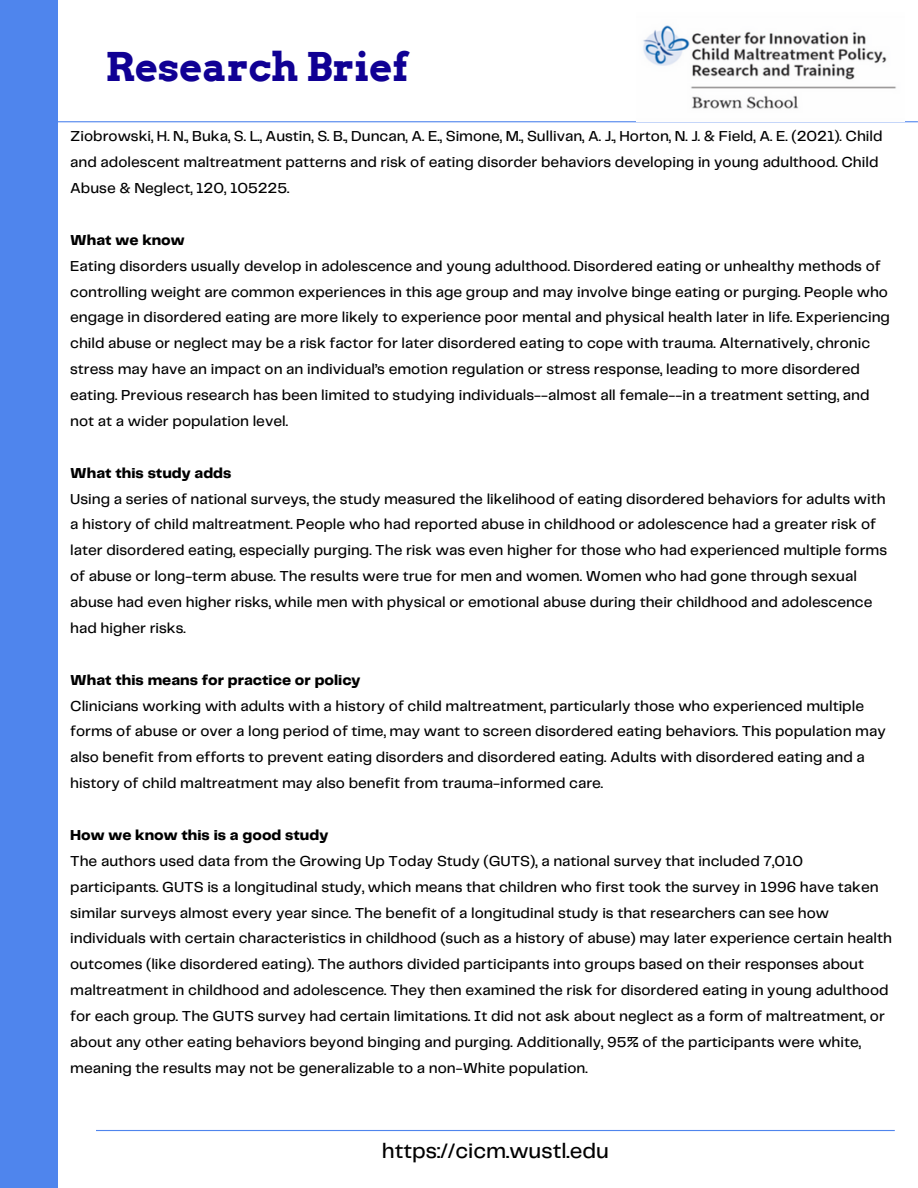
<style>
.page{position:relative;width:918px;height:1188px;background:#fff}
.page>*{position:absolute;margin:0;border:0;box-sizing:border-box;transform-origin:0 0}
.t1{font:700 39.6px "Arvo";color:#100094}
.t2{font:500 21.75px "Telegraf";color:#000}
.t3{font:500 15px/25.8px "Telegraf";color:#000}
.t4{font:800 15px "Telegraf";color:#000}
</style>
<div class="page">
<div style="left:0;top:0;width:57px;height:1188px;background:#4f85ed"></div>
<hr style="left:96px;top:1130px;width:799px;height:1px;background:#4f85ed">
<hr style="left:57px;top:121px;width:861px;height:1px;background:#4f85ed">
<img style="left:636px;top:25px;width:269px;height:97px">
<h1 class="t1" style="left:106px;top:43px;width:304px">Research Brief</h1>
<p class="t3" style="left:70px;top:124px;width:814px">Ziobrowski, H. N., Buka, S. L., Austin, S. B., Duncan, A. E., Simone, M., Sullivan, A. J., Horton, N. J. &amp; Field, A. E. (2021). Child and adolescent maltreatment patterns and risk of eating disorder behaviors developing in young adulthood. Child<br>Abuse &amp; Neglect, 120, 105225.</p>
<p class="t4" style="left:70px;top:233px;width:116px">What we know</p>
<p class="t3" style="left:70px;top:254px;width:821px">Eating disorders usually develop in adolescence and young adulthood. Disordered eating or unhealthy methods of controlling weight are common experiences in this age group and may involve binge eating or purging. People who engage in disordered eating are more likely to experience poor mental and physical health later in life. Experiencing child abuse or neglect may be a risk factor for later disordered eating to cope with trauma. Alternatively, chronic stress may have an impact on an individual’s emotion regulation or stress response, leading to more disordered eating. Previous research has been limited to studying individuals--almost all female--in a treatment setting, and not at a wider population level.</p>
<p class="t4" style="left:70px;top:466px;width:163px">What this study adds</p>
<p class="t3" style="left:70px;top:486px;width:818px">Using a series of national surveys, the study measured the likelihood of eating disordered behaviors for adults with a history of child maltreatment. People who had reported abuse in childhood or adolescence had a greater risk of later disordered eating, especially purging. The risk was even higher for those who had experienced multiple forms of abuse or long-term abuse. The results were true for men and women. Women who had gone through sexual abuse had even higher risks, while men with physical or emotional abuse during their childhood and adolescence had higher risks.</p>
<p class="t4" style="left:70px;top:673px;width:292px">What this means for practice or policy</p>
<p class="t3" style="left:70px;top:693px;width:817px">Clinicians working with adults with a history of child maltreatment, particularly those who experienced multiple forms of abuse or over a long period of time, may want to screen disordered eating behaviors. This population may also benefit from efforts to prevent eating disorders and disordered eating. Adults with disordered eating and a history of child maltreatment may also benefit from trauma-informed care.</p>
<p class="t4" style="left:70px;top:829px;width:260px">How we know this is a good study</p>
<p class="t3" style="left:70px;top:849px;width:823px">The authors used data from the Growing Up Today Study (GUTS), a national survey that included 7,010 participants. GUTS is a longitudinal study, which means that children who first took the survey in 1996 have taken similar surveys almost every year since. The benefit of a longitudinal study is that researchers can see how individuals with certain characteristics in childhood (such as a history of abuse) may later experience certain health outcomes (like disordered eating). The authors divided participants into groups based on their responses about maltreatment in childhood and adolescence. They then examined the risk for disordered eating in young adulthood for each group. The GUTS survey had certain limitations. It did not ask about neglect as a form of maltreatment, or about any other eating behaviors beyond binging and purging. Additionally, 95% of the participants were white, meaning the results may not be generalizable to a non-White population.</p>
<h2 class="t2" style="left:382px;top:1142px;width:229px">https://cicm.wustl.edu</h2>
</div>
